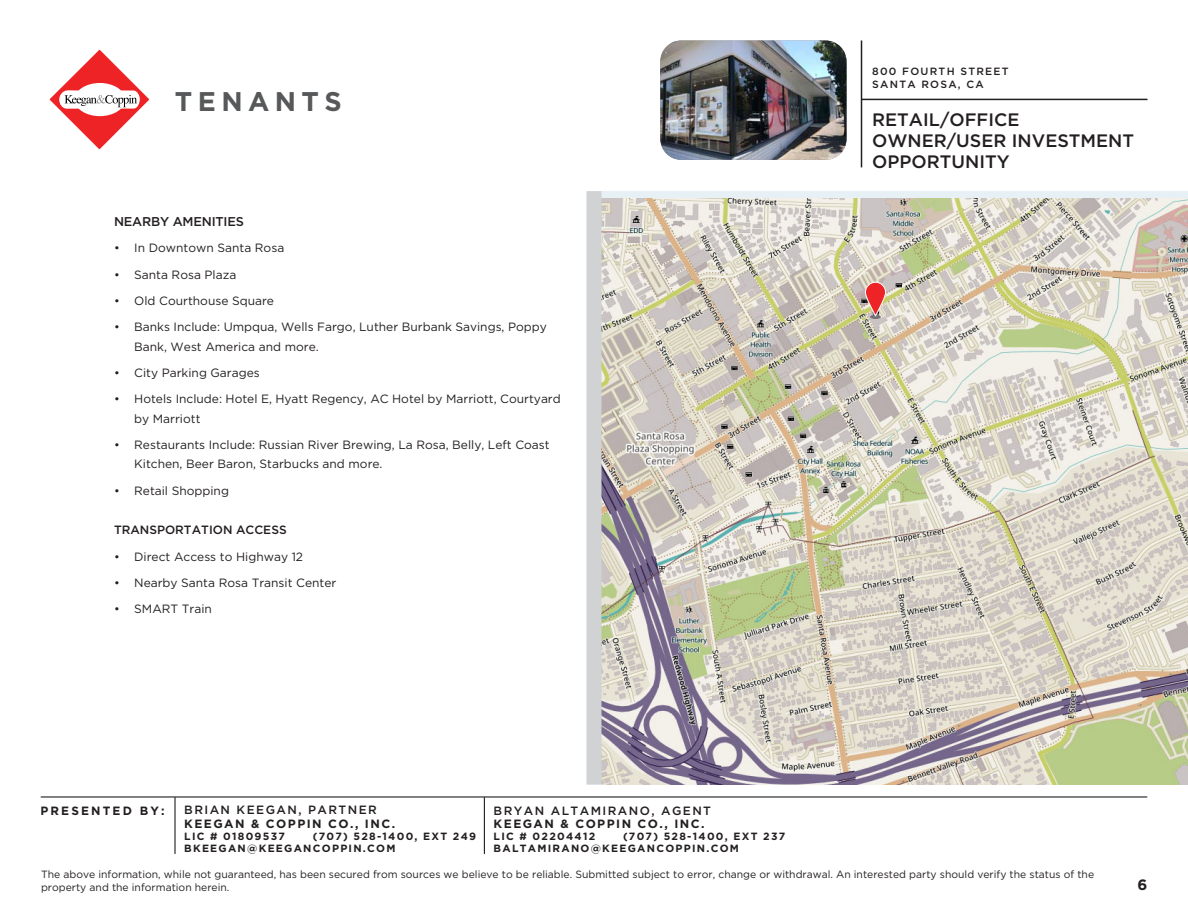
<style>
.page{position:relative;width:1188px;height:918px;background:#fff}
.page>*{position:absolute;margin:0;border:0;box-sizing:border-box;transform-origin:0 0}
.page_title{font:700 27px "Gotham";letter-spacing:.2em;color:#57585a}
.t1{font:500 18px/21px "Gotham";color:#231f20}
.t2{font:700 15px "Gotham";color:#231f20}
._8_5_11_Goth_Med{font:500 12.75px "Gotham";letter-spacing:-.015em;color:#231f20}
.t3{font:12px/19.5px "Gotham";color:#231f20}
.t4{font:700 12px "Gotham";letter-spacing:.12em;color:#231f20}
._8_13_Goth_Med{font:500 12px "Gotham";letter-spacing:.12em;color:#231f20}
._8_13_Goth_Med-2{font:500 12px "Gotham";color:#231f20}
.t5{font:700 12px "Gotham";letter-spacing:.18em;color:#231f20}
.t6{font:10.5px/13.5px "Gotham";color:#231f20}
.t7{font:700 10.5px/12px "Gotham";letter-spacing:.12em;color:#231f20}
.t8{font:500 10.5px/12.6px "Gotham";letter-spacing:.12em;color:#231f20}
</style>
<div class="page">
<img style="left:602px;top:198px;width:586px;height:586px">
<div style="left:586px;top:191px;width:16px;height:593px;background:#d1d2d4"></div>
<svg style="left:870px;top:315px;width:11px;height:4px"></svg>
<svg style="left:865px;top:282px;width:21px;height:34px"></svg>
<div style="left:865px;top:282px;width:21px;height:34px;border:1px solid #fff;border-radius:10px"></div>
<hr style="left:862px;top:99px;width:286px;height:1px;background:#231f20">
<hr style="left:861px;top:40px;width:1px;height:127px;background:#231f20">
<img style="left:660px;top:40px;width:187px;height:120px">
<svg style="left:50px;top:50px;width:99px;height:99px"></svg>
<hr style="left:41px;top:796px;width:1106px;height:2px;background:#231f20">
<hr style="left:174px;top:798px;width:2px;height:56px;background:#231f20">
<hr style="left:484px;top:798px;width:1px;height:56px;background:#231f20">
<p class="page_title" style="left:175px;top:86px;width:168px">TENANTS</p>
<p class="_8_5_11_Goth_Med" style="left:114px;top:214px;width:131px">NEARBY AMENITIES</p>
<p class="t3" style="left:114px;top:238px;width:172px">• In Downtown Santa Rosa</p>
<p class="t3" style="left:114px;top:264px;width:124px">• Santa Rosa Plaza</p>
<p class="t3" style="left:114px;top:291px;width:162px">• Old Courthouse Square</p>
<p class="t3" style="left:134px;top:317px;width:414px;text-indent:-20px">• Banks Include: Umpqua, Wells Fargo, Luther Burbank Savings, Poppy<br>Bank, West America and more.</p>
<p class="t3" style="left:114px;top:363px;width:147px">• City Parking Garages</p>
<p class="t3" style="left:134px;top:389px;width:428px;text-indent:-20px">• Hotels Include: Hotel E, Hyatt Regency, AC Hotel by Marriott, Courtyard by Marriott</p>
<p class="t3" style="left:134px;top:435px;width:417px;text-indent:-20px">• Restaurants Include: Russian River Brewing, La Rosa, Belly, Left Coast<br>Kitchen, Beer Baron, Starbucks and more.</p>
<p class="t3" style="left:114px;top:480px;width:117px">• Retail Shopping</p>
<p class="_8_13_Goth_Med-2" style="left:114px;top:523px;width:174px">TRANSPORTATION ACCESS</p>
<p class="t3" style="left:114px;top:546px;width:191px">• Direct Access to Highway 12</p>
<p class="t3" style="left:114px;top:573px;width:224px">• Nearby Santa Rosa Transit Center</p>
<p class="t3" style="left:114px;top:599px;width:100px">• SMART Train</p>
<p class="t5" style="left:40px;top:803px;width:126px">PRESENTED BY:</p>
<p class="_8_13_Goth_Med" style="left:184px;top:803px;width:194px">BRIAN KEEGAN, PARTNER</p>
<p class="t4" style="left:184px;top:816px;width:212px">KEEGAN &amp; COPPIN CO., INC.</p>
<p class="t7" style="left:184px;top:830px;width:102px">LIC # 01809537</p>
<p class="t7" style="left:184px;top:830px;width:293px;text-indent:128px">(707) 528-1400, EXT 249<br>BKEEGAN@KEEGANCOPPIN.COM</p>
<p class="_8_13_Goth_Med" style="left:494px;top:804px;width:219px">BRYAN ALTAMIRANO, AGENT</p>
<p class="t4" style="left:494px;top:817px;width:212px">KEEGAN &amp; COPPIN CO., INC.</p>
<p class="t7" style="left:494px;top:830px;width:103px">LIC # 02204412</p>
<p class="t7" style="left:494px;top:830px;width:293px;text-indent:129px">(707) 528-1400, EXT 237<br>BALTAMIRANO@KEEGANCOPPIN.COM</p>
<p class="t8" style="left:872px;top:65px;width:138px">800 FOURTH STREET<br>SANTA ROSA, CA</p>
<h2 class="t1" style="left:872px;top:109px;width:263px">RETAIL/OFFICE<br>OWNER/USER INVESTMENT<br>OPPORTUNITY</h2>
<p class="t6" style="left:41px;top:867px;width:1055px">The above information, while not guaranteed, has been secured from sources we believe to be reliable. Submitted subject to error, change or withdrawal. An interested party should verify the status of the property and the information herein.</p>
<p class="t2" style="left:1138px;top:876px;width:11px">6</p>
</div>
